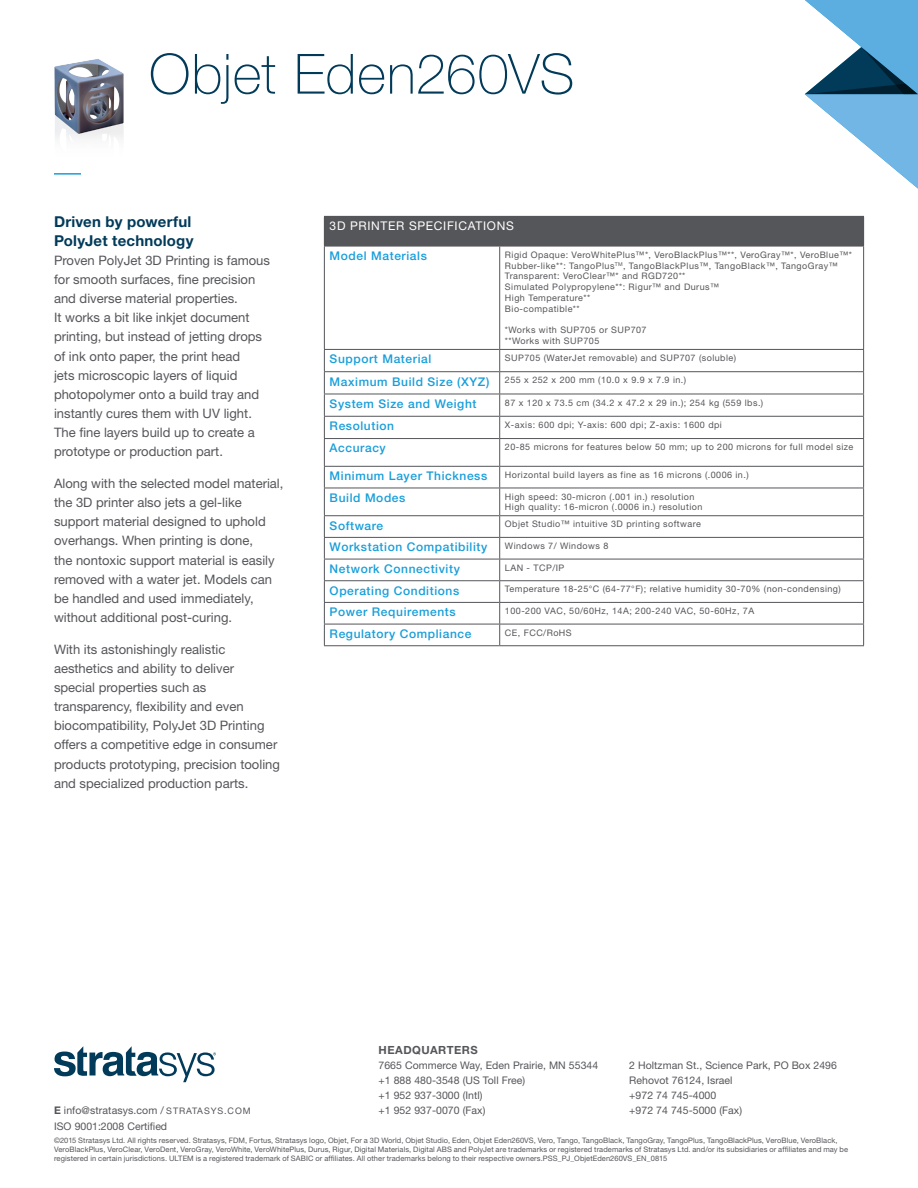
<style>
.page{position:relative;width:918px;height:1188px;background:#fff}
.page>*{position:absolute;margin:0;border:0;box-sizing:border-box;transform-origin:0 0}
.t1{font:100 55.5px "Helvetica Neue LT Std";letter-spacing:.01em;color:#023b5a}
.t2{font:700 15px/19.5px "Helvetica Neue LT Std";letter-spacing:.01em;color:#023b5a}
.t3{font:13.05px/19px "Helvetica Neue LT Std";color:#55565a}
.t4{font:500 12px "Helvetica Neue LT Std";letter-spacing:.05em;color:#199eda}
.t5{font:12px "Helvetica Neue LT Std";letter-spacing:.06em;color:#fff}
.t6{font:700 11.25px "Helvetica Neue LT Std";letter-spacing:.04em;color:#55565a}
.t7{font:10.5px/15px "Helvetica Neue LT Std";letter-spacing:.005em;color:#55565a}
.t8{font:9px/10.8px "Helvetica Neue LT Std";letter-spacing:.05em;color:#55565a}
.t9{font:7.5px/9px "Helvetica Neue LT Std";letter-spacing:.01em;color:#55565a}
.s1{font-weight:700}
.s2{font-size:9px}
</style>
<div class="page">
<svg style="left:805px;top:0;width:113px;height:189px"></svg>
<hr style="left:54px;top:173px;width:27px;height:2px;background:#199eda">
<svg style="left:54px;top:1046px;width:162px;height:36px"></svg>
<img style="left:54px;top:59px;width:70px;height:80px">
<div style="left:324px;top:216px;width:540px;height:30px;background:#55565a"></div>
<svg style="left:325px;top:247px;width:538px;height:398px"></svg>
<hr style="left:324px;top:246px;width:1px;height:103px;background:#55565a">
<hr style="left:499px;top:246px;width:1px;height:103px;background:#55565a">
<hr style="left:863px;top:246px;width:1px;height:103px;background:#55565a">
<hr style="left:324px;top:349px;width:176px;height:1px;background:#55565a">
<hr style="left:500px;top:349px;width:364px;height:1px;background:#55565a">
<hr style="left:500px;top:371px;width:364px;height:1px;background:#55565a">
<hr style="left:500px;top:394px;width:364px;height:1px;background:#55565a">
<hr style="left:500px;top:416px;width:364px;height:1px;background:#55565a">
<hr style="left:500px;top:438px;width:364px;height:1px;background:#55565a">
<hr style="left:500px;top:466px;width:364px;height:1px;background:#55565a">
<hr style="left:500px;top:488px;width:364px;height:1px;background:#55565a">
<hr style="left:500px;top:515px;width:364px;height:1px;background:#55565a">
<hr style="left:500px;top:537px;width:364px;height:1px;background:#55565a">
<hr style="left:500px;top:559px;width:364px;height:1px;background:#55565a">
<hr style="left:500px;top:580px;width:364px;height:1px;background:#55565a">
<hr style="left:500px;top:602px;width:364px;height:1px;background:#55565a">
<hr style="left:500px;top:624px;width:364px;height:1px;background:#55565a">
<svg style="left:324px;top:350px;width:176px;height:295px"></svg>
<svg style="left:863px;top:350px;width:1px;height:295px"></svg>
<hr style="left:324px;top:645px;width:176px;height:1px;background:#55565a">
<hr style="left:500px;top:645px;width:364px;height:1px;background:#55565a">
<hr style="left:324px;top:246px;width:176px;height:1px;background:#55565a">
<hr style="left:500px;top:246px;width:364px;height:1px;background:#55565a">
<h1 class="t1" style="left:149px;top:42px;width:427px">Objet Eden260VS</h1>
<h2 class="t2" style="left:54px;top:211px;width:141px">Driven by powerful<br>PolyJet technology</h2>
<p class="t3" style="left:54px;top:251px;width:218px">Proven PolyJet 3D Printing is famous for smooth surfaces, fine precision and diverse material properties.<br>It works a bit like inkjet document printing, but instead of jetting drops of ink onto paper, the print head<br>jets microscopic layers of liquid photopolymer onto a build tray and instantly cures them with UV light.<br>The fine layers build up to create a prototype or production part.</p>
<p class="t3" style="left:54px;top:474px;width:231px">Along with the selected model material, the 3D printer also jets a gel-like support material designed to uphold overhangs. When printing is done,<br>the nontoxic support material is easily removed with a water jet. Models can be handled and used immediately, without additional post-curing.</p>
<p class="t3" style="left:54px;top:640px;width:228px">With its astonishingly realistic aesthetics and ability to deliver<br>special properties such as transparency, flexibility and even biocompatibility, PolyJet 3D Printing offers a competitive edge in consumer products prototyping, precision tooling and specialized production parts.</p>
<h3 class="t5" style="left:330px;top:219px;width:186px">3D PRINTER SPECIFICATIONS</h3>
<h3 class="t4" style="left:330px;top:248px;width:99px">Model Materials</h3>
<p class="t8" style="left:505px;top:249px;width:349px">Rigid Opaque: VeroWhitePlus™*, VeroBlackPlus™**, VeroGray™*, VeroBlue™* Rubber-like**: TangoPlus<sup>TM</sup>, TangoBlackPlus™, TangoBlack™, TangoGray™ Transparent: VeroClear™* and RGD720**<br>Simulated Polypropylene**: Rigur™ and Durus™<br>High Temperature**<br>Bio-compatible**</p>
<p class="t8" style="left:505px;top:325px;width:143px">*Works with SUP705 or SUP707 **Works with SUP705</p>
<h3 class="t4" style="left:330px;top:352px;width:103px">Support Material</h3>
<p class="t8" style="left:505px;top:352px;width:233px">SUP705 (WaterJet removable) and SUP707 (soluble)</p>
<h3 class="t4" style="left:330px;top:374px;width:161px">Maximum Build Size (XYZ)</h3>
<p class="t8" style="left:505px;top:375px;width:183px">255 x 252 x 200 mm (10.0 x 9.9 x 7.9 in.)</p>
<h3 class="t4" style="left:330px;top:396px;width:148px">System Size and Weight</h3>
<p class="t8" style="left:505px;top:397px;width:260px">87 x 120 x 73.5 cm (34.2 x 47.2 x 29 in.); 254 kg (559 lbs.)</p>
<h3 class="t4" style="left:330px;top:419px;width:66px">Resolution</h3>
<p class="t8" style="left:505px;top:419px;width:218px">X-axis: 600 dpi; Y-axis: 600 dpi; Z-axis: 1600 dpi</p>
<h3 class="t4" style="left:330px;top:441px;width:58px">Accuracy</h3>
<p class="t8" style="left:505px;top:442px;width:350px">20-85 microns for features below 50 mm; up to 200 microns for full model size</p>
<h3 class="t4" style="left:330px;top:469px;width:159px">Minimum Layer Thickness</h3>
<p class="t8" style="left:505px;top:469px;width:245px">Horizontal build layers as fine as 16 microns (.0006 in.)</p>
<h3 class="t4" style="left:330px;top:490px;width:77px">Build Modes</h3>
<p class="t8" style="left:505px;top:491px;width:199px">High speed: 30-micron (.001 in.) resolution<br>High quality: 16-micron (.0006 in.) resolution</p>
<h3 class="t4" style="left:330px;top:518px;width:55px">Software</h3>
<p class="t8" style="left:505px;top:519px;width:197px">Objet Studio™ intuitive 3D printing software</p>
<h3 class="t4" style="left:330px;top:540px;width:159px">Workstation Compatibility</h3>
<p class="t8" style="left:505px;top:540px;width:105px">Windows 7/ Windows 8</p>
<h3 class="t4" style="left:330px;top:561px;width:132px">Network Connectivity</h3>
<p class="t8" style="left:505px;top:562px;width:61px">LAN - TCP/IP</p>
<h3 class="t4" style="left:330px;top:583px;width:131px">Operating Conditions</h3>
<p class="t8" style="left:505px;top:584px;width:337px">Temperature 18-25°C (64-77°F); relative humidity 30-70% (non-condensing)</p>
<h3 class="t4" style="left:330px;top:605px;width:128px">Power Requirements</h3>
<p class="t8" style="left:505px;top:605px;width:251px">100-200 VAC, 50/60Hz, 14A; 200-240 VAC, 50-60Hz, 7A</p>
<h3 class="t4" style="left:330px;top:626px;width:143px">Regulatory Compliance</h3>
<p class="t8" style="left:505px;top:627px;width:68px">CE, FCC/RoHS</p>
<p class="t6" style="left:379px;top:1043px;width:101px">HEADQUARTERS</p>
<p class="t7" style="left:379px;top:1058px;width:221px">7665 Commerce Way, Eden Prairie, MN 55344 +1 888 480-3548 (US Toll Free)<br>+1 952 937-3000 (Intl)<br>+1 952 937-0070 (Fax)</p>
<p class="t7" style="left:629px;top:1057px;width:209px">2 Holtzman St., Science Park, PO Box 2496<br>Rehovot 76124, Israel<br>+972 74 745-4000<br>+972 74 745-5000 (Fax)</p>
<p class="t9" style="left:54px;top:1136px;width:796px">©2015 Stratasys Ltd. All rights reserved. Stratasys, FDM, Fortus, Stratasys logo, Objet, For a 3D World, Objet Studio, Eden, Objet Eden260VS, Vero, Tango, TangoBlack, TangoGray, TangoPlus, TangoBlackPlus, VeroBlue, VeroBlack,<br>VeroBlackPlus, VeroClear, VeroDent, VeroGray, VeroWhite, VeroWhitePlus, Durus, Rigur, Digital Materials, Digital ABS and PolyJet are trademarks or registered trademarks of Stratasys Ltd. and/or its subsidiaries or affiliates and may be registered in certain jurisdictions. ULTEM is a registered trademark of SABIC or affiliates. All other trademarks belong to their respective owners.PSS_PJ_ObjetEden260VS_EN_0815</p>
<p class="t7" style="left:54px;top:1103px;width:198px;line-height:15.5px"><span class="s1">E</span> info@stratasys.com / <span class="s2">STRATASYS.COM<br></span>ISO 9001:2008 Certified</p>
</div>
